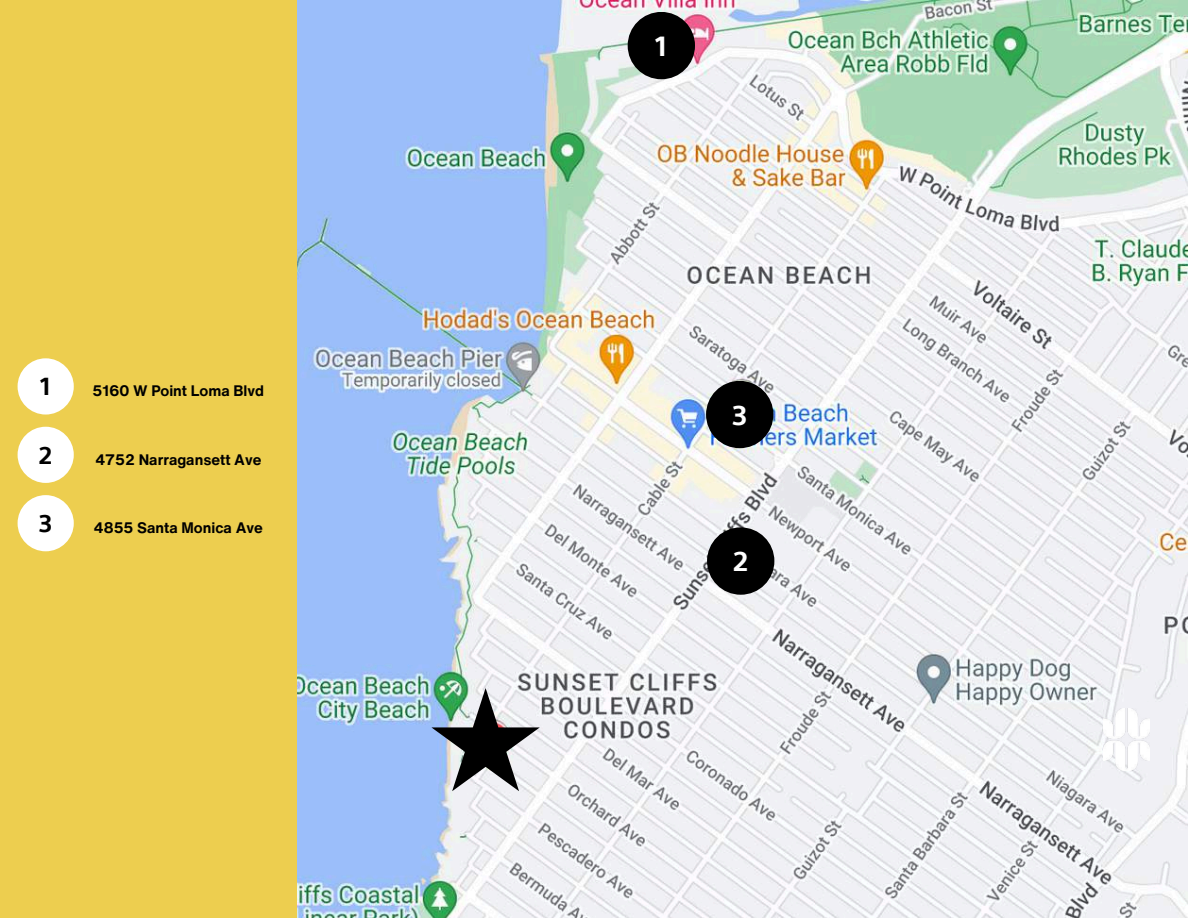
<style>
.page{position:relative;width:1188px;height:918px;background:#fff}
.page>*{position:absolute;margin:0;border:0;box-sizing:border-box;transform-origin:0 0}
.t1{font:700 27px "SST";color:#fff}
.t2{font:700 24px "SST";color:#000}
.t3{font:700 15px "Helvetica Now Text";color:#000}
</style>
<div class="page">
<img style="left:297px;top:0;width:891px;height:918px">
<div style="left:0;top:0;width:297px;height:918px;background:#edce4f"></div>
<img style="left:1104px;top:709px;width:46px;height:62px">
<svg style="left:431px;top:688px;width:109px;height:103px"></svg>
<div style="left:706px;top:381px;width:67px;height:67px;background:#000;border-radius:50%"></div>
<div style="left:707px;top:527px;width:67px;height:68px;background:#000;border-radius:50%"></div>
<div style="left:18px;top:358px;width:56px;height:57px;background:#fff;border-radius:50%"></div>
<div style="left:18px;top:427px;width:56px;height:56px;background:#fff;border-radius:50%"></div>
<div style="left:18px;top:495px;width:56px;height:56px;background:#fff;border-radius:50%"></div>
<div style="left:628px;top:12px;width:67px;height:67px;background:#000;border-radius:50%"></div>
<h2 class="t2" style="left:40px;top:370px;width:12px">1</h2>
<h2 class="t2" style="left:39px;top:438px;width:15px">2</h2>
<h2 class="t2" style="left:39px;top:506px;width:15px">3</h2>
<p class="t3" style="left:93px;top:380px;width:173px">5160 W Point Loma Blvd</p>
<p class="t3" style="left:95px;top:448px;width:168px">4752 Narragansett Ave</p>
<p class="t3" style="left:94px;top:516px;width:171px">4855 Santa Monica Ave</p>
<h1 class="t1" style="left:655px;top:27px;width:14px">1</h1>
<h1 class="t1" style="left:732px;top:396px;width:17px">3</h1>
<h1 class="t1" style="left:733px;top:542px;width:17px">2</h1>
</div>
